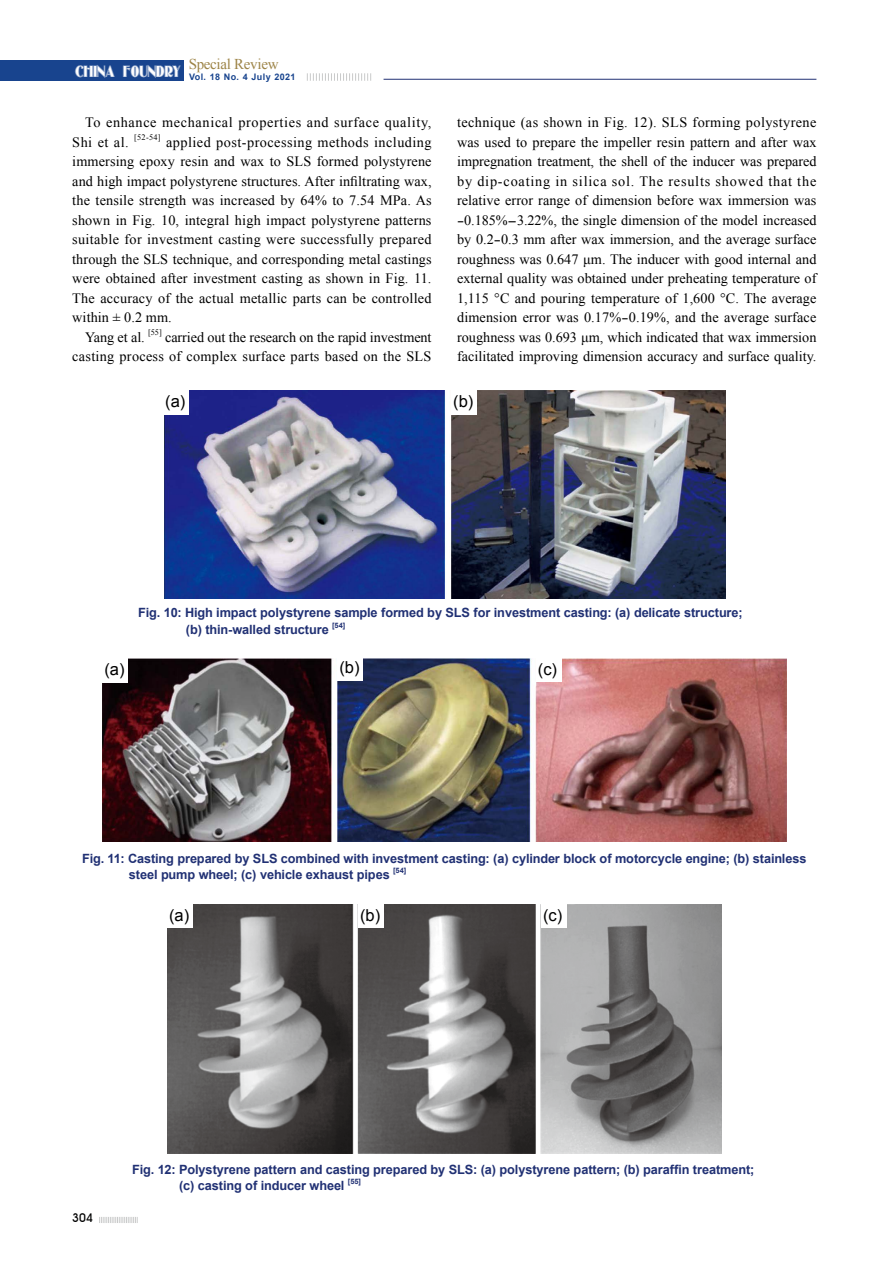
<style>
.page{position:relative;width:893px;height:1263px;background:#fff}
.page>*{position:absolute;margin:0;border:0;box-sizing:border-box;transform-origin:0 0}
.t1{font:16.5px "Arial";color:#000}
.t2{font:15px "Times New Roman";letter-spacing:-.02em;color:#9d8447}
.t3{font:14.25px/19.5px "Times New Roman";letter-spacing:.01em;color:#000;text-align:right}
.t4{font:14.25px/19.5px "Times New Roman";letter-spacing:.045em;color:#000}
.t5{font:14.25px "Times New Roman";letter-spacing:.03em;color:#000}
.t6{font:700 12.75px/16.4px "Arial";letter-spacing:-.01em;color:#213174}
.t7{font:500 12px "Avant Garde IT Cby BT";color:#000}
.t8{font:700 9px "Arial";letter-spacing:.04em;color:#18448e}
.t9{font:8.25px "Times New Roman";color:#000}
.t10{font:700 7.5px "Arial";color:#213174}
</style>
<div class="page">
<svg style="left:99px;top:1217px;width:39px;height:6px"></svg>
<div style="left:0;top:60px;width:184px;height:21px;background:#18448e"></div>
<svg style="left:307px;top:73px;width:64px;height:8px"></svg>
<hr style="left:384px;top:79px;width:432px;height:1px;background:#213174">
<img style="left:164px;top:391px;width:562px;height:207px">
<div style="left:163px;top:390px;width:26px;height:25px;background:#fff"></div>
<div style="left:451px;top:390px;width:26px;height:25px;background:#fff"></div>
<img style="left:102px;top:658px;width:684px;height:184px">
<div style="left:102px;top:658px;width:26px;height:24px;background:#fff"></div>
<div style="left:337px;top:656px;width:26px;height:25px;background:#fff"></div>
<div style="left:536px;top:658px;width:26px;height:24px;background:#fff"></div>
<img style="left:167px;top:904px;width:555px;height:249px">
<div style="left:167px;top:904px;width:26px;height:24px;background:#fff"></div>
<div style="left:358px;top:903px;width:26px;height:25px;background:#fff"></div>
<div style="left:541px;top:904px;width:26px;height:24px;background:#fff"></div>
<p class="t2" style="left:189px;top:54px;width:91px">Special Review</p>
<p class="t8" style="left:75px;top:70px;width:222px"><sup>CHINA</sup> <sup>FOUNDRY</sup> Vol. 18 No. 4 July 2021</p>
<p class="t4" style="left:72px;top:112px;width:361px;text-indent:13px">To enhance mechanical properties and surface quality,<br>Shi et al.</p>
<p class="t9" style="left:134px;top:132px;width:28px">[52-54]</p>
<p class="t5" style="left:166px;top:132px;width:267px">applied post-processing methods including</p>
<p class="t3" style="left:72px;top:151px;width:361px">immersing epoxy resin and wax to SLS formed polystyrene</p>
<p class="t3" style="left:72px;top:171px;width:361px">and high impact polystyrene structures. After infiltrating wax,</p>
<p class="t3" style="left:72px;top:190px;width:361px">the tensile strength was increased by 64% to 7.54 MPa. As</p>
<p class="t3" style="left:72px;top:210px;width:361px">shown in Fig. 10, integral high impact polystyrene patterns</p>
<p class="t3" style="left:72px;top:229px;width:361px">suitable for investment casting were successfully prepared</p>
<p class="t3" style="left:72px;top:249px;width:361px">through the SLS technique, and corresponding metal castings</p>
<p class="t3" style="left:72px;top:268px;width:361px">were obtained after investment casting as shown in Fig. 11.</p>
<p class="t3" style="left:72px;top:288px;width:361px">The accuracy of the actual metallic parts can be controlled</p>
<p class="t3" style="left:72px;top:307px;width:101px">within ± 0.2 mm.</p>
<p class="t3" style="left:85px;top:327px;width:61px">Yang et al.</p>
<p class="t9" style="left:148px;top:327px;width:15px">[55]</p>
<p class="t3" style="left:72px;top:327px;width:361px">carried out the research on the rapid investment<br>casting process of complex surface parts based on the SLS</p>
<p class="t3" style="left:457px;top:113px;width:361px;text-align:justify">technique (as shown in Fig. 12). SLS forming polystyrene was used to prepare the impeller resin pattern and after wax impregnation treatment, the shell of the inducer was prepared by dip-coating in silica sol. The results showed that the relative error range of dimension before wax immersion was -0.185%-3.22%, the single dimension of the model increased by 0.2-0.3 mm after wax immersion, and the average surface roughness was 0.647 μm. The inducer with good internal and external quality was obtained under preheating temperature of 1,115 °C and pouring temperature of 1,600 °C. The average dimension error was 0.17%-0.19%, and the average surface roughness was 0.693 μm, which indicated that wax immersion facilitated improving dimension accuracy and surface quality.</p>
<p class="t1" style="left:165px;top:391px;width:22px">(a)</p>
<p class="t1" style="left:453px;top:391px;width:22px">(b)</p>
<p class="t6" style="left:186px;top:605px;width:558px;text-indent:-48px">Fig. 10: High impact polystyrene sample formed by SLS for investment casting: (a) delicate structure; (b) thin-walled structure</p>
<p class="t10" style="left:332px;top:620px;width:15px">[54]</p>
<p class="t1" style="left:104px;top:659px;width:22px">(a)</p>
<p class="t1" style="left:339px;top:657px;width:22px">(b)</p>
<p class="t1" style="left:538px;top:658px;width:21px">(c)</p>
<p class="t6" style="left:129px;top:850px;width:679px;text-indent:-47px">Fig. 11: Casting prepared by SLS combined with investment casting: (a) cylinder block of motorcycle engine; (b) stainless steel pump wheel; (c) vehicle exhaust pipes</p>
<p class="t10" style="left:393px;top:865px;width:15px">[54]</p>
<p class="t1" style="left:169px;top:904px;width:22px">(a)</p>
<p class="t1" style="left:360px;top:904px;width:22px">(b)</p>
<p class="t1" style="left:543px;top:904px;width:21px">(c)</p>
<p class="t7" style="left:72px;top:1211px;width:22px">304</p>
<p class="t6" style="left:179px;top:1162px;width:577px;text-indent:-47px">Fig. 12: Polystyrene pattern and casting prepared by SLS: (a) polystyrene pattern; (b) paraffin treatment; (c) casting of inducer wheel</p>
<p class="t10" style="left:348px;top:1176px;width:15px">[55]</p>
</div>
